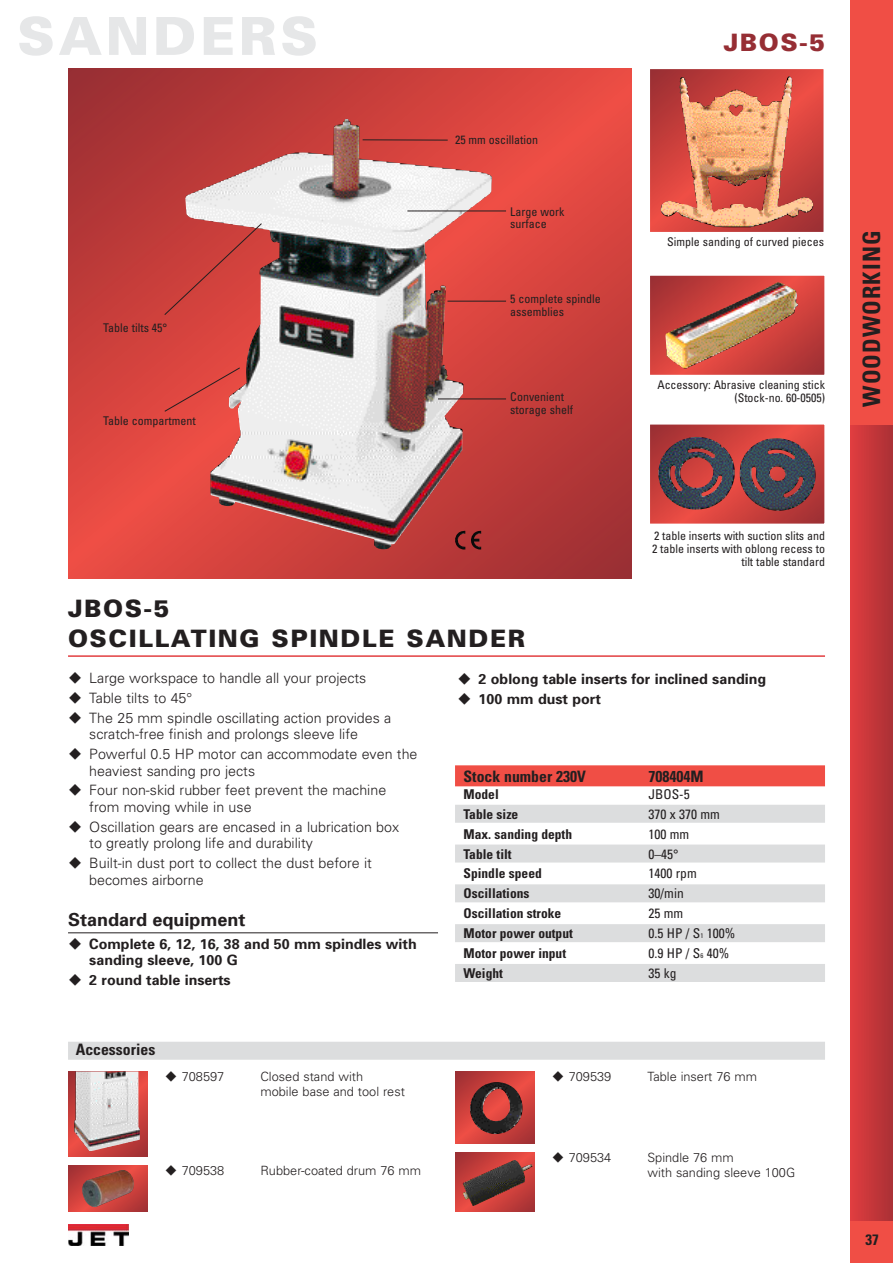
<style>
.page{position:relative;width:893px;height:1263px;background:#fff}
.page>*{position:absolute;margin:0;border:0;box-sizing:border-box;transform-origin:0 0}
.t1{font:900 52.5px "Univers";letter-spacing:.065em;color:#e6e7e8}
.t2{font:900 24px/30px "Univers";letter-spacing:.065em;color:#231f20}
.t3{font:700 condensed 24px "Univers";letter-spacing:.045em;color:#231f20}
.t4{font:900 24px "Univers";color:#962e34}
.t5{font:700 18px "Univers";color:#231f20}
.t6{font:700 condensed 15.75px "Univers";color:#231f20}
.t7{font:700 condensed 15px "Univers";color:#231f20}
.t8{font:300 14.25px/20px "Univers";color:#231f20}
.t9{font:700 14.25px/16.5px "Univers";color:#231f20}
.t10{font:700 condensed 13.5px "Univers";color:#231f20}
.t11{font:condensed 13.5px "Univers";color:#231f20}
.t12{font:300 12.75px/15px "Univers";color:#231f20}
.t13{font:condensed 12px/12.8px "Univers";color:#231f20}
.s1{font-size:6.75px}
</style>
<div class="page">
<div style="left:850px;top:0;width:42px;height:1263px;background:#f04e45"></div>
<div style="left:850px;top:425px;width:42px;height:795px;background:linear-gradient(to right,#e13d3f,#ac3135)"></div>
<img style="left:68px;top:1225px;width:61px;height:20px">
<hr style="left:68px;top:932px;width:370px;height:1px;background:#231f20">
<hr style="left:68px;top:655px;width:757px;height:2px;background:#e23e41">
<div style="left:455px;top:765px;width:370px;height:21px;background:#f04e45"></div>
<div style="left:455px;top:805px;width:370px;height:18px;background:#dcddde"></div>
<div style="left:455px;top:845px;width:370px;height:18px;background:#dcddde"></div>
<div style="left:455px;top:884px;width:370px;height:18px;background:#dcddde"></div>
<div style="left:455px;top:924px;width:370px;height:18px;background:#dcddde"></div>
<div style="left:455px;top:964px;width:370px;height:18px;background:#dcddde"></div>
<div style="left:68px;top:1042px;width:757px;height:18px;background:#dcddde"></div>
<svg style="left:455px;top:1152px;width:80px;height:60px;background:#c73e3b"></svg>
<img style="left:463px;top:1160px;width:70px;height:46px">
<svg style="left:455px;top:1071px;width:80px;height:73px;background:#c83e3b"></svg>
<img style="left:470px;top:1080px;width:55px;height:55px">
<svg style="left:68px;top:1165px;width:80px;height:47px;background:#c63e3b"></svg>
<img style="left:82px;top:1170px;width:52px;height:38px">
<svg style="left:68px;top:1071px;width:80px;height:86px;background:#c73e3b"></svg>
<img style="left:74px;top:1071px;width:66px;height:80px">
<svg style="left:651px;top:71px;width:171px;height:159px;background:#c43d3b"></svg>
<img style="left:660px;top:76px;width:155px;height:152px">
<div style="left:648px;top:68px;width:177px;height:165px;border:2px solid #fff"></div>
<svg style="left:651px;top:277px;width:172px;height:96px;background:#c33d3a"></svg>
<img style="left:665px;top:282px;width:133px;height:87px">
<div style="left:648px;top:274px;width:178px;height:102px;border:2px solid #fff"></div>
<svg style="left:651px;top:426px;width:172px;height:96px;background:#bc3e3c"></svg>
<img style="left:670px;top:438px;width:145px;height:73px">
<div style="left:648px;top:423px;width:178px;height:102px;border:2px solid #fff"></div>
<svg style="left:68px;top:68px;width:563px;height:510px;background:#c93f3b"></svg>
<img style="left:185px;top:119px;width:307px;height:431px">
<img style="left:455px;top:531px;width:26px;height:19px">
<svg style="left:164px;top:223px;width:99px;height:93px;background:#cc4440"></svg>
<svg style="left:164px;top:367px;width:77px;height:45px;background:#dc4e48"></svg>
<hr style="left:363px;top:139px;width:85px;height:1px;background:#231f20">
<hr style="left:447px;top:301px;width:59px;height:1px;background:#231f20">
<hr style="left:407px;top:211px;width:99px;height:1px;background:#231f20">
<hr style="left:438px;top:399px;width:68px;height:1px;background:#231f20">
<h1 class="t1" style="left:17px;top:17px;width:302px">SANDERS</h1>
<p class="t13" style="left:103px;top:322px;width:66px">Table tilts 45°</p>
<p class="t13" style="left:103px;top:416px;width:94px">Table compartment</p>
<p class="t13" style="left:455px;top:135px;width:85px">25 mm oscillation</p>
<p class="t13" style="left:510px;top:206px;width:56px">Large work surface</p>
<p class="t13" style="left:510px;top:293px;width:92px">5 complete spindle assemblies</p>
<p class="t13" style="left:510px;top:391px;width:64px">Convenient storage shelf</p>
<h2 class="t4" style="left:724px;top:34px;width:103px">JBOS-5</h2>
<p class="t13" style="left:667px;top:237px;width:159px">Simple sanding of curved pieces</p>
<p class="t13" style="left:657px;top:380px;width:169px;text-align:right">Accessory: Abrasive cleaning stick (Stock-no. 60-0505)</p>
<h2 class="t3" style="left:863px;top:407px;width:177px;rotate:-90deg">WOODWORKING</h2>
<h2 class="t2" style="left:68px;top:595px;width:458px">JBOS-5<br>OSCILLATING SPINDLE SANDER</h2>
<p class="t13" style="left:652px;top:531px;width:174px;text-align:right">2 table inserts with suction slits and<br>2 table inserts with oblong recess to tilt table standard</p>
<p class="t8" style="left:89px;top:669px;width:304px">Large workspace to handle all your projects<br>Table tilts to 45°<br>The 25 mm spindle oscillating action provides a</p>
<p class="t8" style="left:89px;top:725px;width:330px">scratch-free finish and prolongs sleeve life<br>Powerful 0.5 HP motor can accommodate even the</p>
<p class="t8" style="left:89px;top:762px;width:298px">heaviest sanding pro jects<br>Four non-skid rubber feet prevent the machine</p>
<p class="t8" style="left:89px;top:798px;width:311px">from moving while in use<br>Oscillation gears are encased in a lubrication box</p>
<p class="t8" style="left:89px;top:835px;width:284px">to greatly prolong life and durability<br>Built-in dust port to collect the dust before it</p>
<p class="t8" style="left:89px;top:871px;width:116px">becomes airborne</p>
<p class="t5" style="left:68px;top:913px;width:179px">Standard equipment</p>
<p class="t9" style="left:89px;top:937px;width:329px">Complete 6, 12, 16, 38 and 50 mm spindles with sanding sleeve, 100 G</p>
<p class="t9" style="left:89px;top:973px;width:143px">2 round table inserts</p>
<p class="t6" style="left:76px;top:1044px;width:81px">Accessories</p>
<p class="t12" style="left:182px;top:1070px;width:44px">708597</p>
<p class="t12" style="left:260px;top:1070px;width:146px">Closed stand with<br>mobile base and tool rest</p>
<p class="t9" style="left:479px;top:671px;width:289px;line-height:20px">2 oblong table inserts for inclined sanding<br>100 mm dust port</p>
<p class="t6" style="left:463px;top:770px;width:124px">Stock number 230V</p>
<p class="t6" style="left:648px;top:770px;width:57px">708404M</p>
<p class="t10" style="left:463px;top:789px;width:37px">Model</p>
<p class="t11" style="left:648px;top:789px;width:43px">JBOS-5</p>
<p class="t10" style="left:463px;top:809px;width:56px">Table size</p>
<p class="t11" style="left:648px;top:809px;width:73px">370 x 370 mm</p>
<p class="t10" style="left:463px;top:829px;width:110px">Max. sanding depth</p>
<p class="t11" style="left:648px;top:829px;width:42px">100 mm</p>
<p class="t10" style="left:463px;top:849px;width:50px">Table tilt</p>
<p class="t11" style="left:648px;top:849px;width:32px">0–45°</p>
<p class="t10" style="left:463px;top:869px;width:80px">Spindle speed</p>
<p class="t11" style="left:648px;top:869px;width:50px">1400 rpm</p>
<p class="t10" style="left:463px;top:889px;width:67px">Oscillations</p>
<p class="t11" style="left:648px;top:889px;width:37px">30/min</p>
<p class="t10" style="left:463px;top:908px;width:99px">Oscillation stroke</p>
<p class="t11" style="left:648px;top:908px;width:36px">25 mm</p>
<p class="t10" style="left:463px;top:928px;width:111px">Motor power output</p>
<p class="t11" style="left:648px;top:928px;width:88px">0.5 HP / S<span class="s1">1</span> 100%</p>
<p class="t10" style="left:463px;top:948px;width:104px">Motor power input</p>
<p class="t11" style="left:648px;top:948px;width:82px">0.9 HP / S<span class="s1">6</span> 40%</p>
<p class="t10" style="left:463px;top:968px;width:41px">Weight</p>
<p class="t11" style="left:648px;top:968px;width:30px">35 kg</p>
<p class="t12" style="left:569px;top:1070px;width:44px">709539</p>
<p class="t12" style="left:647px;top:1070px;width:111px">Table insert 76 mm</p>
<p class="t12" style="left:569px;top:1151px;width:44px">709534</p>
<p class="t12" style="left:647px;top:1151px;width:88px">Spindle 76 mm</p>
<p class="t12" style="left:182px;top:1164px;width:44px">709538</p>
<p class="t12" style="left:260px;top:1164px;width:162px">Rubber-coated drum 76 mm</p>
<p class="t12" style="left:647px;top:1166px;width:149px">with sanding sleeve 100G</p>
<p class="t7" style="left:865px;top:1235px;width:15px">37</p>
</div>
